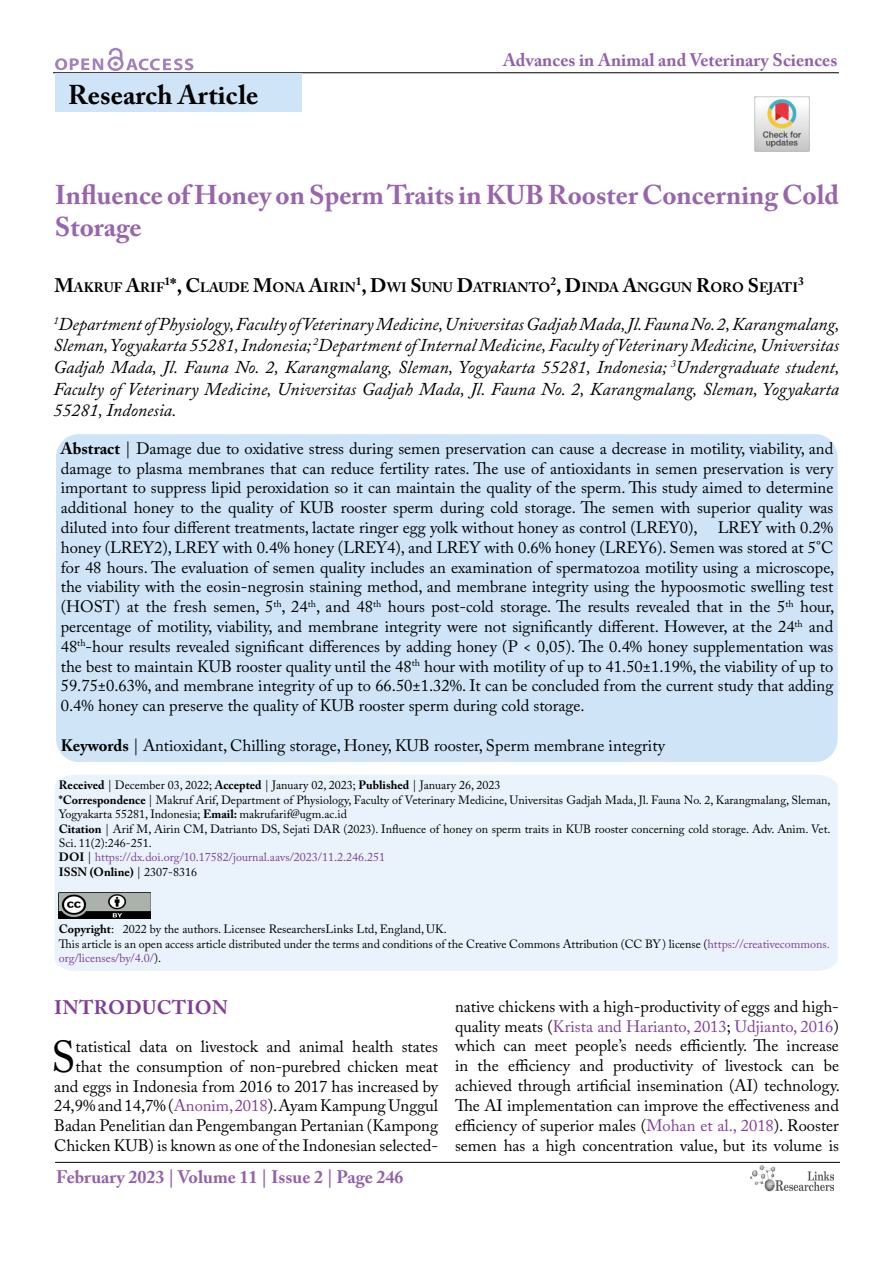
<style>
.page{position:relative;width:893px;height:1263px;background:#fff}
.page>*{position:absolute;margin:0;border:0;box-sizing:border-box;transform-origin:0 0}
.t1{font:44.4px "Adobe Caslon Pro";color:#000}
.t2{font:700 27px/32.4px "Adobe Caslon Pro";color:#7f3f98}
.t3{font:700 27px "Adobe Caslon Pro";letter-spacing:.005em;color:#000}
.t4{font:700 19.5px "Adobe Caslon Pro";letter-spacing:.015em;color:#7f3f98}
.t5{font:italic 18px/21.6px "Adobe Caslon Pro";color:#000;text-align:justify}
.t6{font:700 18px "Adobe Caslon Pro";color:#9161a9}
.t7{font:700 18px "Adobe Caslon Pro";color:#9261aa}
.t8{font:16.5px/19.8px "Adobe Caslon Pro";color:#000;text-align:justify}
.t9{font:700 13.65px "Adobe Caslon Pro";color:#000}
.t10{font:12px/14.4px "Adobe Caslon Pro";color:#000}
.t11{font:700 11.4px "Adobe Caslon Pro";color:#000}
.s1{font-size:19.5px}
.s2{font-weight:700}
.s3{color:#7f3f98}
.s4{color:#9161a9}
</style>
<div class="page">
<hr style="left:53px;top:72px;width:786px;height:1px;background:#000">
<hr style="left:55px;top:1162px;width:785px;height:1px;background:#000">
<svg style="left:55px;top:48px;width:138px;height:23px"></svg>
<img style="left:750px;top:1166px;width:83px;height:26px">
<div style="left:55px;top:74px;width:247px;height:38px;background:#cfe5f7"></div>
<div style="left:56px;top:434px;width:782px;height:328px;background:#cfe5f7;border-radius:23px"></div>
<div style="left:55px;top:775px;width:783px;height:196px;background:#eaf3fb"></div>
<img style="left:59px;top:893px;width:91px;height:25px">
<img style="left:754px;top:96px;width:55px;height:56px">
<h2 class="t3" style="left:68px;top:79px;width:192px">Research Article</h2>
<p class="t6" style="left:503px;top:50px;width:336px">Advances in Animal and Veterinary Sciences</p>
<h2 class="t2" style="left:55px;top:178px;width:786px">Influence of Honey on Sperm Traits in KUB Rooster Concerning Cold<br>Storage</h2>
<p class="t9" style="left:55px;top:279px;width:745px"><span class="s1">M</span>AKRUF <span class="s1">A</span>RIF<sup>1</sup><span class="s1">*, C</span>LAUDE <span class="s1">M</span>ONA <span class="s1">A</span>IRIN<sup>1</sup><span class="s1">, D</span>WI <span class="s1">S</span>UNU <span class="s1">D</span>ATRIANTO<sup>2</sup><span class="s1">, D</span>INDA <span class="s1">A</span>NGGUN <span class="s1">R</span>ORO <span class="s1">S</span>EJATI</p>
<p class="t11" style="left:798px;top:275px;width:7px">3</p>
<p class="t5" style="left:53px;top:313px;width:788px"><sup>1</sup>Department of Physiology, Faculty of Veterinary Medicine, Universitas Gadjah Mada, Jl. Fauna No. 2, Karangmalang, Sleman, Yogyakarta 55281, Indonesia; <sup>2</sup>Department of Internal Medicine, Faculty of Veterinary Medicine, Universitas Gadjah Mada, Jl. Fauna No. 2, Karangmalang, Sleman, Yogyakarta 55281, Indonesia; <sup>3</sup>Undergraduate student, Faculty of Veterinary Medicine, Universitas Gadjah Mada, Jl. Fauna No. 2, Karangmalang, Sleman, Yogyakarta 55281, Indonesia.</p>
<p class="t8" style="left:61px;top:438px;width:775px"><span class="s2">Abstract</span> | Damage due to oxidative stress during semen preservation can cause a decrease in motility, viability, and damage to plasma membranes that can reduce fertility rates. The use of antioxidants in semen preservation is very important to suppress lipid peroxidation so it can maintain the quality of the sperm. This study aimed to determine additional honey to the quality of KUB rooster sperm during cold storage. The semen with superior quality was diluted into four different treatments, lactate ringer egg yolk without honey as control (LREY0), LREY with 0.2% honey (LREY2), LREY with 0.4% honey (LREY4), and LREY with 0.6% honey (LREY6). Semen was stored at 5°C for 48 hours. The evaluation of semen quality includes an examination of spermatozoa motility using a microscope, the viability with the eosin-negrosin staining method, and membrane integrity using the hypoosmotic swelling test (HOST) at the fresh semen, 5<sup>th</sup>, 24<sup>th</sup>, and 48<sup>th</sup> hours post-cold storage. The results revealed that in the 5<sup>th</sup> hour, percentage of motility, viability, and membrane integrity were not significantly different. However, at the 24<sup>th</sup> and 48<sup>th</sup>-hour results revealed significant differences by adding honey (P &lt; 0,05). The 0.4% honey supplementation was the best to maintain KUB rooster quality until the 48<sup>th</sup> hour with motility of up to 41.50±1.19%, the viability of up to 59.75±0.63%, and membrane integrity of up to 66.50±1.32%. It can be concluded from the current study that adding 0.4% honey can preserve the quality of KUB rooster sperm during cold storage.</p>
<p class="t8" style="left:61px;top:735px;width:606px"><span class="s2">Keywords</span> | Antioxidant, Chilling storage, Honey, KUB rooster, Sperm membrane integrity</p>
<p class="t10" style="left:59px;top:778px;width:773px"><span class="s2">Received</span> | December 03, 2022; <span class="s2">Accepted</span> | January 02, 2023; <span class="s2">Published</span> | January 26, 2023<br><span class="s2">*Correspondence</span> | Makruf Arif, Department of Physiology, Faculty of Veterinary Medicine, Universitas Gadjah Mada, Jl. Fauna No. 2, Karangmalang, Sleman, Yogyakarta 55281, Indonesia; <span class="s2">Email:</span> makrufarif@ugm.ac.id<br><span class="s2">Citation</span> | Arif M, Airin CM, Datrianto DS, Sejati DAR (2023). Influence of honey on sperm traits in KUB rooster concerning cold storage. Adv. Anim. Vet.<br>Sci. 11(2):246-251.<br><span class="s2">DOI</span> | <span class="s3">https://dx.doi.org/10.17582/journal.aavs/2023/11.2.246.251<br></span><span class="s2">ISSN (Online)</span> | 2307-8316</p>
<p class="t10" style="left:59px;top:922px;width:772px"><span class="s2">Copyright</span>: 2022 by the authors. Licensee ResearchersLinks Ltd, England, UK.<br>This article is an open access article distributed under the terms and conditions of the Creative Commons Attribution (CC BY) license (<span class="s3">https://creativecommons. org/licenses/by/4.0/</span>).</p>
<p class="t4" style="left:54px;top:996px;width:175px">INTRODUCTION</p>
<h1 class="t1" style="left:51px;top:1030px;width:26px">S</h1>
<p class="t8" style="left:54px;top:1036px;width:385px;text-align:right">tatistical data on livestock and animal health states that the consumption of non-purebred chicken meat and eggs in Indonesia from 2016 to 2017 has increased by 24,9% and 14,7% (<span class="s3">Anonim, 2018</span>). Ayam Kampung Unggul Badan Penelitian dan Pengembangan Pertanian (Kampong Chicken KUB) is known as one of the Indonesian selected-</p>
<p class="t7" style="left:56px;top:1166px;width:349px">February 2023 | Volume 11 | Issue 2 <span class="s4">| Page 246</span></p>
<p class="t8" style="left:455px;top:996px;width:387px">native chickens with a high-productivity of eggs and high&shy;quality meats (<span class="s3">Krista and Harianto, 2013</span>; <span class="s3">Udjianto, 2016</span>) which can meet people’s needs efficiently. The increase in the efficiency and productivity of livestock can be achieved through artificial insemination (AI) technology.<br>The AI implementation can improve the effectiveness and efficiency of superior males (<span class="s3">Mohan et al., 2018</span>). Rooster semen has a high concentration value, but its volume is</p>
</div>
